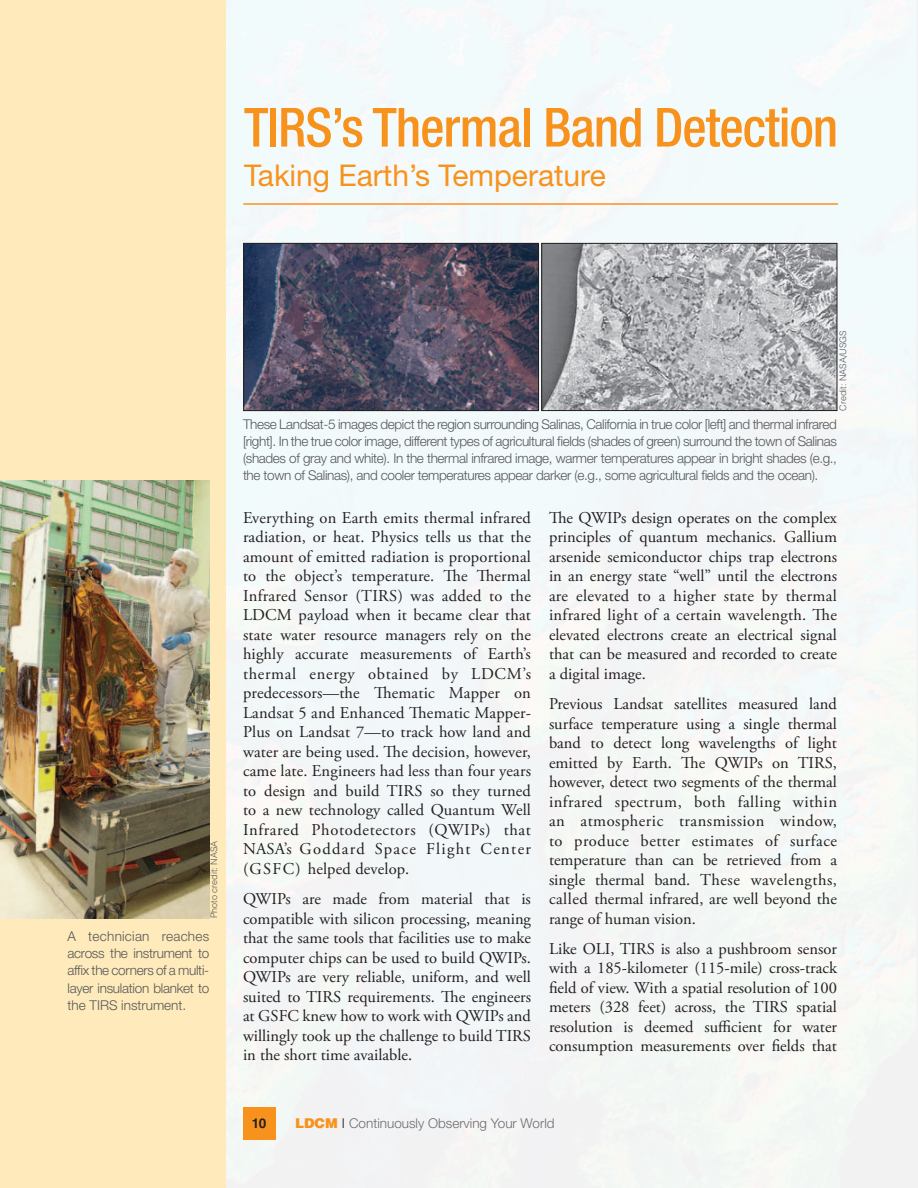
<style>
.page{position:relative;width:918px;height:1188px;background:#fff}
.page>*{position:absolute;margin:0;border:0;box-sizing:border-box;transform-origin:0 0}
.Heading_1{font:500 condensed 54px "Helvetica Neue LT Std";letter-spacing:-.015em;color:#f7931d}
.Heading_2{font:30px "Helvetica Neue LT Std";color:#f7931d}
.t1{font:16.5px/19.5px "Adobe Garamond Pro";color:#231f20;text-align:justify}
.t2{font:300 13.5px/17.2px "Helvetica Neue LT Std";letter-spacing:-.025em;color:#57585a;text-align:justify}
.t3{font:300 13.5px "Helvetica Neue LT Std";color:#6c6d70}
.t4{font:700 13.5px "Helvetica LT Std";color:#231f20}
.t5{font:300 9px "Helvetica LT Std";color:#57585a}
.s1{font-family:"Helvetica LT Std";font-weight:900;color:#f7931d}
.s2{font-family:"Helvetica LT Std";color:#231f20}
</style>
<div class="page">
<div style="left:226px;top:0;width:692px;height:1188px;background:#f2f8f8"></div>
<div style="left:0;top:0;width:226px;height:1188px;background:#feeaba"></div>
<div style="left:243px;top:1107px;width:33px;height:33px;background:#f7931d"></div>
<hr style="left:243px;top:203px;width:595px;height:2px;background:#f7931d">
<img style="left:245px;top:245px;width:292px;height:164px">
<div style="left:243px;top:243px;width:296px;height:168px;border:1px solid #231f20"></div>
<img style="left:543px;top:245px;width:292px;height:164px">
<div style="left:541px;top:243px;width:296px;height:168px;border:1px solid #231f20"></div>
<img style="left:0;top:481px;width:209px;height:437px">
<h1 class="Heading_1" style="left:244px;top:95px;width:596px">TIRS’s Thermal Band Detection</h1>
<h2 class="Heading_2" style="left:244px;top:157px;width:363px">Taking Earth’s Temperature</h2>
<p class="t5" style="left:208px;top:918px;width:79px;rotate:-90deg">Photo credit: NASA</p>
<p class="t2" style="left:68px;top:927px;width:143px">A technician reaches across the instrument to affix the corners of a multi&shy;layer insulation blanket to the TIRS instrument.</p>
<p class="t5" style="left:837px;top:411px;width:82px;rotate:-90deg">Credit: NASA/USGS</p>
<p class="t2" style="left:243px;top:415px;width:596px">These Landsat-5 images depict the region surrounding Salinas, California in true color [left] and thermal infrared [right]. In the true color image, different types of agricultural fields (shades of green) surround the town of Salinas (shades of gray and white). In the thermal infrared image, warmer temperatures appear in bright shades (e.g., the town of Salinas), and cooler temperatures appear darker (e.g., some agricultural fields and the ocean).</p>
<p class="t1" style="left:243px;top:508px;width:290px">Everything on Earth emits thermal infrared radiation, or heat. Physics tells us that the amount of emitted radiation is proportional to the object’s temperature. The Thermal Infrared Sensor (TIRS) was added to the LDCM payload when it became clear that state water resource managers rely on the highly accurate measurements of Earth’s thermal energy obtained by LDCM’s predecessors—the Thematic Mapper on Landsat 5 and Enhanced Thematic Mapper-Plus on Landsat 7—to track how land and water are being used. The decision, however, came late. Engineers had less than four years to design and build TIRS so they turned to a new technology called Quantum Well Infrared Photodetectors (QWIPs) that NASA’s Goddard Space Flight Center (GSFC) helped develop.</p>
<p class="t1" style="left:243px;top:890px;width:290px">QWIPs are made from material that is compatible with silicon processing, meaning that the same tools that facilities use to make computer chips can be used to build QWIPs.<br>QWIPs are very reliable, uniform, and well suited to TIRS requirements. The engineers at GSFC knew how to work with QWIPs and willingly took up the challenge to build TIRS in the short time available.</p>
<p class="t1" style="left:549px;top:508px;width:290px">The QWIPs design operates on the complex principles of quantum mechanics. Gallium arsenide semiconductor chips trap electrons in an energy state “well” until the electrons are elevated to a higher state by thermal infrared light of a certain wavelength. The elevated electrons create an electrical signal that can be measured and recorded to create a digital image.</p>
<p class="t1" style="left:549px;top:695px;width:290px">Previous Landsat satellites measured land surface temperature using a single thermal band to detect long wavelengths of light emitted by Earth. The QWIPs on TIRS, however, detect two segments of the thermal infrared spectrum, both falling within an atmospheric transmission window, to produce better estimates of surface temperature than can be retrieved from a single thermal band. These wavelengths, called thermal infrared, are well beyond the range of human vision.</p>
<p class="t1" style="left:549px;top:940px;width:290px">Like OLI, TIRS is also a pushbroom sensor with a 185-kilometer (115-mile) cross-track field of view. With a spatial resolution of 100 meters (328 feet) across, the TIRS spatial resolution is deemed sufficient for water consumption measurements over fields that</p>
<p class="t4" style="left:252px;top:1115px;width:16px">10</p>
<p class="t3" style="left:295px;top:1115px;width:261px"><span class="s1">LDCM</span> <span class="s2">I</span> Continuously Observing Your World</p>
</div>
